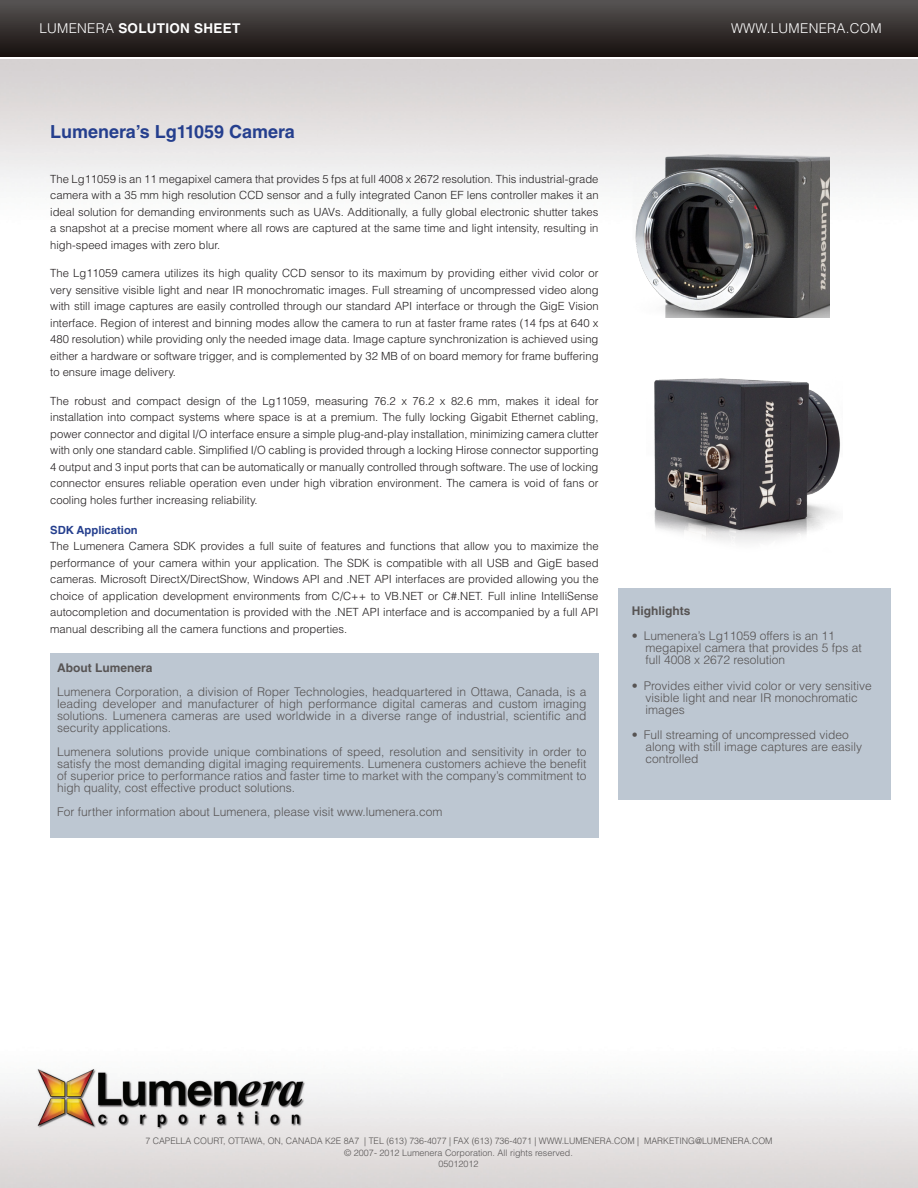
<style>
.page{position:relative;width:918px;height:1188px;background:#fff}
.page>*{position:absolute;margin:0;border:0;box-sizing:border-box;transform-origin:0 0}
.Body_HEADING{font:700 18px "Helvetica LT Std";color:#253f8e}
.t1{font:700 13.5px "Helvetica LT Std";letter-spacing:.02em;color:#fff}
.t2{font:300 13.5px "Helvetica LT Std";letter-spacing:.02em;color:#fff}
.sidebar_TEXT{font:300 12px/12px "Helvetica LT Std";color:#575454}
.Body_HEADING-2{font:700 12px "Helvetica LT Std";color:#575454}
.BODY_text{font:300 11.25px/16.5px "Helvetica LT Std";color:#231f20;text-align:justify}
.Body_HEADING-3{font:700 11.25px "Helvetica LT Std";color:#253f8e}
.t3{font:300 9px "Helvetica LT Std";color:#555252}
.t4{font:300 9px/10.8px "Helvetica LT Std";color:#575454;text-align:center}
.s1{font-weight:300}
</style>
<div class="page">
<div style="left:0;top:0;width:918px;height:57px;background:linear-gradient(to bottom,#585454,#150e0c)"></div>
<img style="left:0;top:1069px;width:918px;height:119px">
<div style="left:618px;top:589px;width:272px;height:211px;background:#bdc7d2"></div>
<img style="left:626px;top:150px;width:204px;height:168px">
<img style="left:654px;top:378px;width:186px;height:165px">
<div style="left:50px;top:653px;width:549px;height:185px;background:#bdc7d2"></div>
<p class="t1" style="left:39px;top:20px;width:202px"><span class="s1">LUMENERA</span> SOLUTION SHEET</p>
<p class="t2" style="left:731px;top:20px;width:152px">WWW.LUMENERA.COM</p>
<p class="Body_HEADING" style="left:50px;top:120px;width:246px">Lumenera’s Lg11059 Camera</p>
<p class="BODY_text" style="left:50px;top:170px;width:550px">The Lg11059 is an 11 megapixel camera that provides 5 fps at full 4008 x 2672 resolution. This industrial-grade camera with a 35 mm high resolution CCD sensor and a fully integrated Canon EF lens controller makes it an ideal solution for demanding environments such as UAVs. Additionally, a fully global electronic shutter takes a snapshot at a precise moment where all rows are captured at the same time and light intensity, resulting in high-speed images with zero blur.</p>
<p class="BODY_text" style="left:50px;top:265px;width:550px">The Lg11059 camera utilizes its high quality CCD sensor to its maximum by providing either vivid color or very sensitive visible light and near IR monochromatic images. Full streaming of uncompressed video along with still image captures are easily controlled through our standard API interface or through the GigE Vision interface. Region of interest and binning modes allow the camera to run at faster frame rates (14 fps at 640 x 480 resolution) while providing only the needed image data. Image capture synchronization is achieved using either a hardware or software trigger, and is complemented by 32 MB of on board memory for frame buffering to ensure image delivery.</p>
<p class="BODY_text" style="left:50px;top:392px;width:550px">The robust and compact design of the Lg11059, measuring 76.2 x 76.2 x 82.6 mm, makes it ideal for installation into compact systems where space is at a premium. The fully locking Gigabit Ethernet cabling, power connector and digital I/O interface ensure a simple plug-and-play installation, minimizing camera clutter with only one standard cable. Simplified I/O cabling is provided through a locking Hirose connector supporting 4 output and 3 input ports that can be automatically or manually controlled through software. The use of locking connector ensures reliable operation even under high vibration environment. The camera is void of fans or cooling holes further increasing reliability.</p>
<p class="Body_HEADING-3" style="left:50px;top:523px;width:89px">SDK Application</p>
<p class="BODY_text" style="left:50px;top:538px;width:550px">The Lumenera Camera SDK provides a full suite of features and functions that allow you to maximize the performance of your camera within your application. The SDK is compatible with all USB and GigE based cameras. Microsoft DirectX/DirectShow, Windows API and .NET API interfaces are provided allowing you the choice of application development environments from C/C++ to VB.NET or C#.NET. Full inline IntelliSense autocompletion and documentation is provided with the .NET API interface and is accompanied by a full API manual describing all the camera functions and properties.</p>
<p class="Body_HEADING-2" style="left:57px;top:660px;width:97px">About Lumenera</p>
<p class="sidebar_TEXT" style="left:57px;top:685px;width:531px;text-align:justify">Lumenera Corporation, a division of Roper Technologies, headquartered in Ottawa, Canada, is a leading developer and manufacturer of high performance digital cameras and custom imaging solutions. Lumenera cameras are used worldwide in a diverse range of industrial, scientific and security applications.</p>
<p class="sidebar_TEXT" style="left:57px;top:745px;width:531px;text-align:justify">Lumenera solutions provide unique combinations of speed, resolution and sensitivity in order to satisfy the most demanding digital imaging requirements. Lumenera customers achieve the benefit of superior price to performance ratios and faster time to market with the company’s commitment to high quality, cost effective product solutions.</p>
<p class="sidebar_TEXT" style="left:57px;top:805px;width:387px">For further information about Lumenera, please visit www.lumenera.com</p>
<p class="Body_HEADING-2" style="left:632px;top:603px;width:60px">Highlights</p>
<p class="sidebar_TEXT" style="left:645px;top:630px;width:218px;text-indent:-14px">• Lumenera’s Lg11059 offers is an 11 megapixel camera that provides 5 fps at full 4008 x 2672 resolution</p>
<p class="sidebar_TEXT" style="left:645px;top:679px;width:228px;text-indent:-14px">• Provides either vivid color or very sensitive visible light and near IR monochromatic images</p>
<p class="sidebar_TEXT" style="left:645px;top:729px;width:218px;text-indent:-14px">• Full streaming of uncompressed video along with still image captures are easily controlled</p>
<p class="t3" style="left:145px;top:1136px;width:629px">7 CAPELLA COURT, OTTAWA, ON, CANADA K2E 8A7 | TEL (613) 736-4077 | FAX (613) 736-4071 | WWW.LUMENERA.COM | MARKETING@LUMENERA.COM</p>
<p class="t4" style="left:344px;top:1148px;width:230px">© 2007- 2012 Lumenera Corporation. All rights reserved.<br>05012012</p>
</div>
